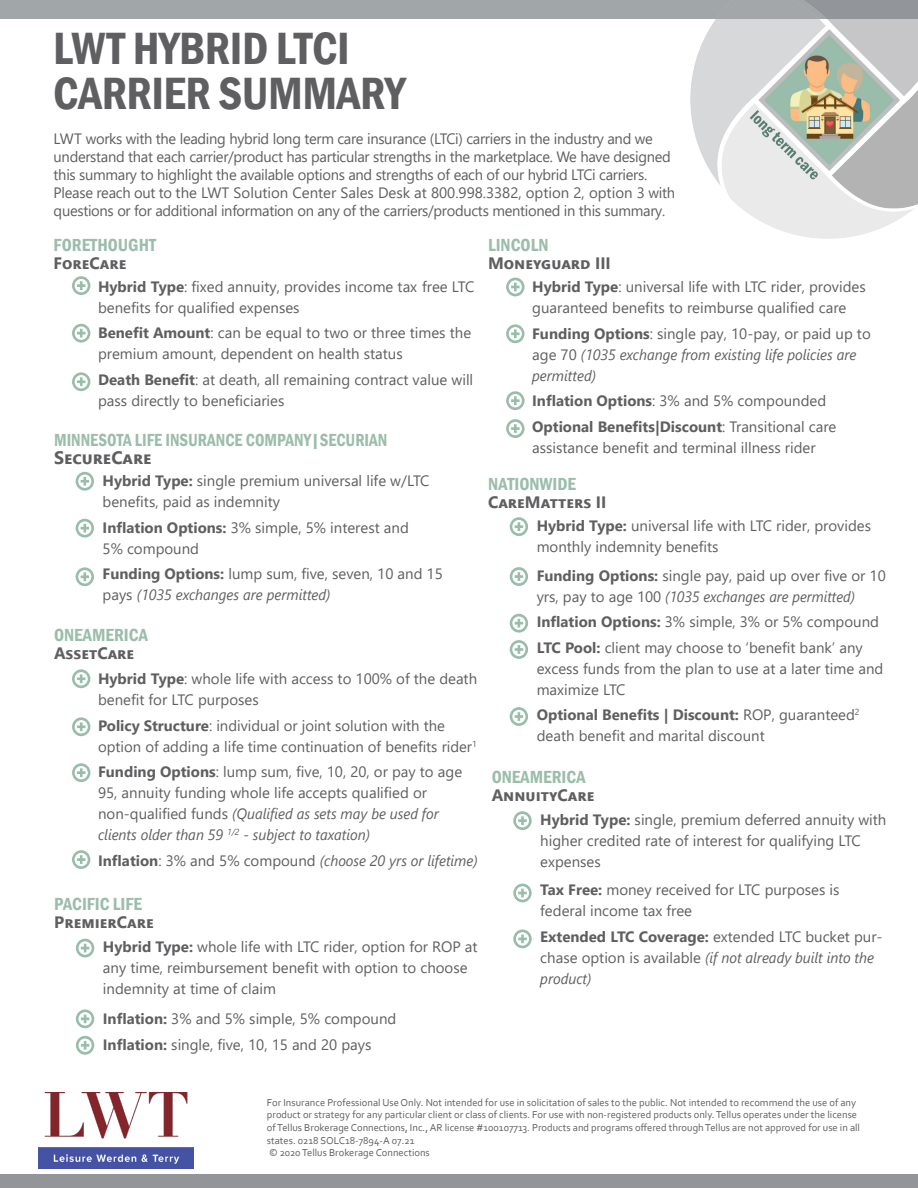
<style>
.page{position:relative;width:918px;height:1188px;background:#fff}
.page>*{position:absolute;margin:0;border:0;box-sizing:border-box;transform-origin:0 0}
.t1{font:600 condensed 46.5px/45px "Franklin Gothic";letter-spacing:-.01em;color:#5f5f62}
.t2{font:600 condensed 18px "Franklin Gothic";color:#9cbdab}
.t3{font:600 condensed 18px/18px "Franklin Gothic";color:#9cbdab;scale:.94 1}
.t4{font:700 16.5px "Segoe UI";letter-spacing:.01em;color:#5f5f62}
.t5{font:700 16.5px "Segoe UI";letter-spacing:.105em;color:#5f5f62}
.t6{font:15px/21px "Segoe UI";color:#5f5f62}
.t7{font:15px/18px "Segoe UI";letter-spacing:-.02em;color:#5f5f62}
.t8{font:italic 15px/21px "Segoe UI";color:#5f5f62;scale:.95 1}
.t9{font:700 15px "Segoe UI";color:#5f5f62}
.t10{font:10.5px/12.6px "Corbel";color:#5f5f62}
.s1{font-weight:700}
.s2{font-family:"Segoe UI";font-weight:700;font-stretch:normal;color:#5f5f62}
.s3{font-style:italic}
.s4{font-weight:700;font-style:normal}
.s5{font-style:normal}
.s6{font-weight:400}
</style>
<div class="page">
<div style="left:0;top:0;width:918px;height:18px;background:#a1a6a9"></div>
<img style="left:691px;top:0;width:227px;height:238px">
<div style="left:0;top:1174px;width:918px;height:14px;background:#939598"></div>
<img style="left:38px;top:1093px;width:156px;height:75px">
<svg style="left:510px;top:517px;width:18px;height:19px"></svg>
<svg style="left:510px;top:567px;width:18px;height:19px"></svg>
<svg style="left:510px;top:640px;width:18px;height:19px"></svg>
<svg style="left:510px;top:707px;width:18px;height:19px"></svg>
<svg style="left:510px;top:614px;width:18px;height:19px"></svg>
<svg style="left:72px;top:717px;width:18px;height:19px"></svg>
<svg style="left:72px;top:763px;width:18px;height:19px"></svg>
<svg style="left:506px;top:278px;width:19px;height:18px"></svg>
<svg style="left:506px;top:324px;width:19px;height:19px"></svg>
<svg style="left:506px;top:391px;width:19px;height:19px"></svg>
<svg style="left:506px;top:419px;width:19px;height:19px"></svg>
<svg style="left:72px;top:276px;width:18px;height:19px"></svg>
<svg style="left:72px;top:324px;width:18px;height:19px"></svg>
<svg style="left:72px;top:372px;width:18px;height:19px"></svg>
<svg style="left:513px;top:811px;width:19px;height:19px"></svg>
<svg style="left:513px;top:884px;width:19px;height:18px"></svg>
<svg style="left:513px;top:929px;width:19px;height:19px"></svg>
<svg style="left:76px;top:472px;width:18px;height:19px"></svg>
<svg style="left:76px;top:519px;width:18px;height:19px"></svg>
<svg style="left:76px;top:567px;width:18px;height:19px"></svg>
<svg style="left:72px;top:669px;width:18px;height:19px"></svg>
<svg style="left:72px;top:850px;width:18px;height:19px"></svg>
<svg style="left:76px;top:939px;width:18px;height:18px"></svg>
<svg style="left:76px;top:1009px;width:18px;height:19px"></svg>
<svg style="left:76px;top:1036px;width:18px;height:19px"></svg>
<p class="t1" style="left:53px;top:26px;width:354px">LWT HYBRID LTCI<br>CARRIER SUMMARY</p>
<p class="t7" style="left:54px;top:128px;width:623px">LWT works with the leading hybrid long term care insurance (LTCi) carriers in the industry and we understand that each carrier/product has particular strengths in the marketplace. We have designed this summary to highlight the available options and strengths of each of our hybrid LTCi carriers.<br>Please reach out to the LWT Solution Center Sales Desk at 800.998.3382, option 2, option 3 with questions or for additional information on any of the carriers/products mentioned in this summary.</p>
<p class="t2" style="left:54px;top:233px;width:104px">FORETHOUGHT</p>
<p class="t4" style="left:54px;top:247px;width:74px">ForeCare</p>
<p class="t6" style="left:98px;top:275px;width:378px"><span class="s1">Hybrid Type</span>: fixed annuity, provides income tax free LTC benefits for qualified expenses</p>
<p class="t6" style="left:98px;top:321px;width:375px"><span class="s1">Benefit Amount</span>: can be equal to two or three times the premium amount, dependent on health status</p>
<p class="t6" style="left:98px;top:368px;width:377px"><span class="s1">Death Benefit</span>: at death, all remaining contract value will pass directly to beneficiaries</p>
<p class="t3" style="left:54px;top:431px;width:356px">MINNESOTA LIFE INSURANCE COMPANY|SECURIAN<br><span class="s2">SecureCare</span></p>
<p class="t6" style="left:103px;top:469px;width:328px"><span class="s1">Hybrid Type:</span> single premium universal life w/LTC benefits, paid as indemnity</p>
<p class="t6" style="left:103px;top:515px;width:308px"><span class="s1">Inflation Options:</span> 3% simple, 5% interest and<br>5% compound</p>
<p class="t6" style="left:103px;top:562px;width:342px"><span class="s1">Funding Options:</span> lump sum, five, seven, 10 and 15 pays <span class="s3">(1035 exchanges are permitted)</span></p>
<p class="t2" style="left:54px;top:623px;width:95px">ONEAMERICA</p>
<p class="t4" style="left:54px;top:638px;width:82px">AssetCare</p>
<p class="t6" style="left:98px;top:667px;width:381px"><span class="s1">Hybrid Type</span>: whole life with access to 100% of the death benefit for LTC purposes</p>
<p class="t6" style="left:98px;top:713px;width:380px"><span class="s1">Policy Structure</span>: individual or joint solution with the option of adding a life time continuation of benefits rider<sup>1</sup></p>
<p class="t6" style="left:98px;top:760px;width:366px"><span class="s1">Funding Options</span>: lump sum, five, 10, 20, or pay to age 95, annuity funding whole life accepts qualified or non-qualified funds <span class="s3">(Qualified as sets may be used for clients older than 59</span> <sup>1/2</sup> <span class="s3">- subject to taxation)</span></p>
<p class="t8" style="left:98px;top:847px;width:401px"><span class="s4">Inflation</span><span class="s5">: 3% and 5% compound</span> (choose 20 yrs or lifetime)</p>
<p class="t2" style="left:54px;top:892px;width:89px">PACIFIC LIFE</p>
<p class="t5" style="left:54px;top:907px;width:101px">PremierCare</p>
<p class="t6" style="left:103px;top:935px;width:376px"><span class="s1">Hybrid Type:</span> whole life with LTC rider, option for ROP at any time, reimbursement benefit with option to choose indemnity at time of claim</p>
<p class="t6" style="left:103px;top:1007px;width:295px"><span class="s1">Inflation:</span> 3% and 5% simple, 5% compound</p>
<p class="t6" style="left:103px;top:1033px;width:270px"><span class="s1">Inflation:</span> single, five, 10, 15 and 20 pays</p>
<p class="t2" style="left:488px;top:233px;width:62px">LINCOLN</p>
<p class="t4" style="left:488px;top:247px;width:124px">Moneyguard III</p>
<p class="t6" style="left:532px;top:275px;width:335px"><span class="s1">Hybrid Type</span>: universal life with LTC rider, provides guaranteed benefits to reimburse qualified care</p>
<p class="t8" style="left:532px;top:320px;width:358px"><span class="s4">Funding Options</span><span class="s5">: single pay, 10-pay, or paid up to age 70</span> (1035 exchange from existing life policies are permitted)</p>
<p class="t6" style="left:532px;top:389px;width:296px"><span class="s1">Inflation Options</span>: 3% and 5% compounded</p>
<p class="t9" style="left:532px;top:412px;width:306px">Optional Benefits|Discount<span class="s6">: Transitional care</span></p>
<p class="t6" style="left:532px;top:435px;width:285px">assistance benefit and terminal illness rider</p>
<p class="t2" style="left:488px;top:472px;width:89px">NATIONWIDE</p>
<p class="t4" style="left:488px;top:487px;width:120px">CareMatters II</p>
<p class="t6" style="left:537px;top:514px;width:336px"><span class="s1">Hybrid Type:</span> universal life with LTC rider, provides monthly indemnity benefits</p>
<p class="t6" style="left:537px;top:564px;width:351px"><span class="s1">Funding Options:</span> single pay, paid up over five or 10 yrs, pay to age 100 <span class="s3">(1035 exchanges are permitted)</span></p>
<p class="t6" style="left:537px;top:610px;width:344px"><span class="s1">Inflation Options:</span> 3% simple, 3% or 5% compound</p>
<p class="t6" style="left:537px;top:636px;width:348px"><span class="s1">LTC Pool:</span> client may choose to ‘benefit bank’ any excess funds from the plan to use at a later time and maximize LTC</p>
<p class="t6" style="left:537px;top:703px;width:324px"><span class="s1">Optional Benefits | Discount:</span> ROP, guaranteed<sup>2 </sup>death benefit and marital discount</p>
<p class="t2" style="left:492px;top:765px;width:95px">ONEAMERICA</p>
<p class="t4" style="left:492px;top:779px;width:104px">AnnuityCare</p>
<p class="t6" style="left:540px;top:808px;width:348px"><span class="s1">Hybrid Type:</span> single, premium deferred annuity with higher credited rate of interest for qualifying LTC expenses</p>
<p class="t6" style="left:540px;top:878px;width:301px"><span class="s1">Tax Free:</span> money received for LTC purposes is federal income tax free</p>
<p class="t6" style="left:540px;top:925px;width:344px"><span class="s1">Extended LTC Coverage:</span> extended LTC bucket pur&shy;chase option is available <span class="s3">(if not already built into the product)</span></p>
<p class="t10" style="left:267px;top:1096px;width:595px">For Insurance Professional Use Only. Not intended for use in solicitation of sales to the public. Not intended to recommend the use of any product or strategy for any particular client or class of clients. For use with non-registered products only. Tellus operates under the license of Tellus Brokerage Connections, Inc., AR license #100107713. Products and programs offered through Tellus are not approved for use in all states. 0218 SOLC18-7894-A 07.21</p>
<p class="t10" style="left:269px;top:1146px;width:162px">© 2020 Tellus Brokerage Connections</p>
</div>
